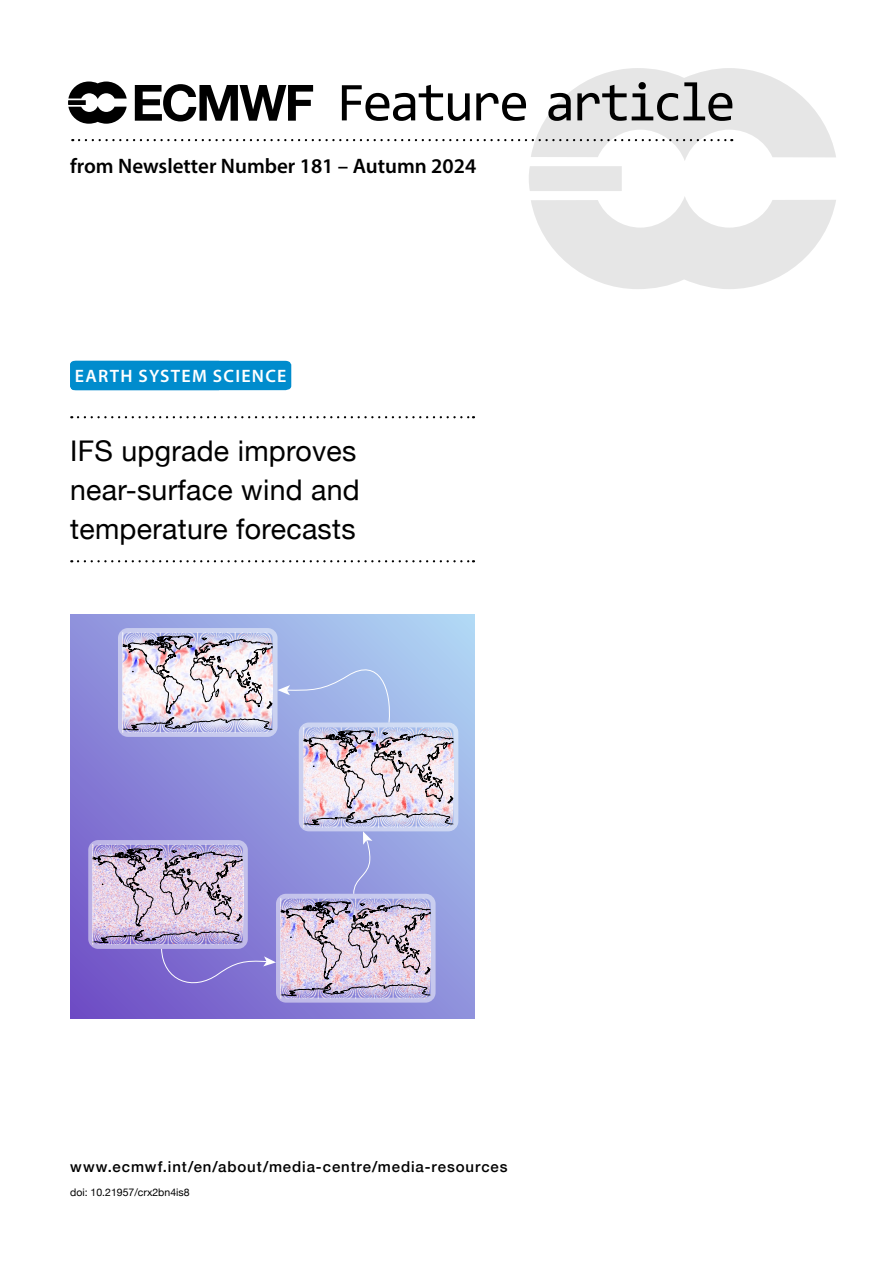
<style>
.page{position:relative;width:893px;height:1263px;background:#fff}
.page>*{position:absolute;margin:0;border:0;box-sizing:border-box;transform-origin:0 0}
.t1{font:28.5px/39px "Helvetica Neue";letter-spacing:.01em;color:#000}
.t2{font:600 21px "Myriad Pro";color:#000}
.t3{font:600 18px "Myriad Pro";letter-spacing:.07em;color:#fff}
.t4{font:500 15px "Helvetica Neue";letter-spacing:.06em;color:#000}
.t5{font:10.5px "Helvetica Neue";color:#000}
</style>
<div class="page">
<svg style="left:68px;top:68px;width:768px;height:221px"></svg>
<svg style="left:78px;top:416px;width:396px;height:2px"></svg>
<svg style="left:78px;top:560px;width:396px;height:2px"></svg>
<div style="left:70px;top:361px;width:221px;height:29px;background:#008ccd"></div>
<svg style="left:70px;top:614px;width:404px;height:404px;background:#8e90db"></svg>
<svg style="left:88px;top:628px;width:370px;height:374px;background:#ada9d8"></svg>
<p class="t2" style="left:70px;top:153px;width:408px">from Newsletter Number 181 – Autumn 2024</p>
<p class="t3" style="left:75px;top:365px;width:213px">EARTH SYSTEM SCIENCE</p>
<p class="t3" style="left:79px;top:365px;width:136px">METEOROLOGY</p>
<p class="t1" style="left:70px;top:433px;width:291px">IFS upgrade improves near-surface wind and temperature forecasts</p>
<p class="t4" style="left:70px;top:1155px;width:439px">www.ecmwf.int/en/about/media-centre/media-resources</p>
<p class="t5" style="left:70px;top:1185px;width:121px">doi: 10.21957/crx2bn4is8</p>
</div>
